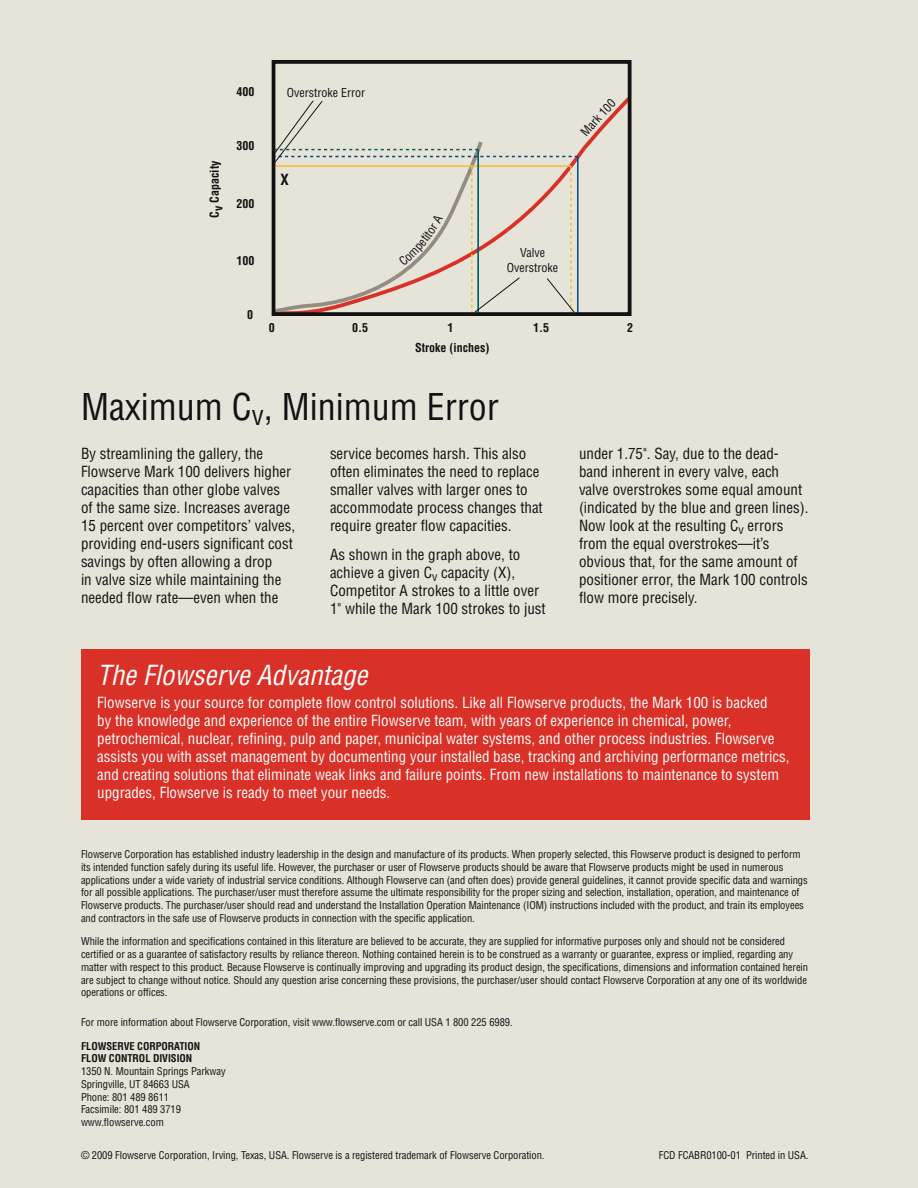
<style>
.page{position:relative;width:918px;height:1188px;background:#fff}
.page>*{position:absolute;margin:0;border:0;box-sizing:border-box;transform-origin:0 0}
.t1{font:condensed 36px "Helvetica LT Std";color:#121212}
.t2{font:italic condensed 27px "Helvetica LT Std";color:#fff}
.t3{font:condensed 15px/18px "Helvetica LT Std";color:#121212}
.t4{font:condensed 15px/18px "Helvetica LT Std";color:#fff}
.t5{font:700 condensed 15px "Helvetica LT Std";color:#121212}
.t6{font:700 condensed 12px "Helvetica LT Std";color:#121212}
.t7{font:condensed 12px/14.4px "Helvetica LT Std";color:#121212;text-align:center}
.t8{font:condensed 10.5px/12.8px "Helvetica LT Std";letter-spacing:-.005em;color:#121212}
.t9{font:700 condensed 10.5px/12.8px "Helvetica LT Std";letter-spacing:-.005em;color:#121212}
</style>
<div class="page">
<div style="left:0;top:0;width:917px;height:1188px;background:#e6e3d9"></div>
<div style="left:272px;top:60px;width:360px;height:256px;border:4px solid #121212"></div>
<div style="left:81px;top:650px;width:729px;height:170px;background:#d93027"></div>
<svg style="left:271px;top:93px;width:361px;height:223px"></svg>
<p class="t6" style="left:237px;top:84px;width:19px">400</p>
<p class="t6" style="left:207px;top:218px;width:58px;rotate:-90deg">Cv Capacity</p>
<p class="t6" style="left:237px;top:139px;width:19px">300</p>
<p class="t6" style="left:237px;top:196px;width:19px">200</p>
<p class="t6" style="left:237px;top:253px;width:19px">100</p>
<p class="t7" style="left:287px;top:85px;width:80px">Overstroke Error</p>
<h3 class="t5" style="left:280px;top:170px;width:10px">X</h3>
<p class="t6" style="left:247px;top:307px;width:7px">0</p>
<p class="t6" style="left:269px;top:320px;width:7px">0</p>
<p class="t6" style="left:352px;top:320px;width:17px">0.5</p>
<p class="t7" style="left:507px;top:246px;width:53px">Valve<br>Overstroke</p>
<p class="t6" style="left:447px;top:320px;width:7px">1</p>
<p class="t6" style="left:533px;top:320px;width:17px">1.5</p>
<p class="t6" style="left:627px;top:320px;width:7px">2</p>
<p class="t6" style="left:415px;top:340px;width:76px">Stroke (inches)</p>
<h1 class="t1" style="left:81px;top:385px;width:419px">Maximum C<sub>v</sub>, Minimum Error</h1>
<p class="t3" style="left:81px;top:445px;width:216px">By streamlining the gallery, the Flowserve Mark 100 delivers higher capacities than other globe valves of the same size. Increases average 15 percent over competitors’ valves, providing end-users significant cost savings by often allowing a drop<br>in valve size while maintaining the needed flow rate—even when the</p>
<h3 class="t3" style="left:330px;top:445px;width:214px">service becomes harsh. This also often eliminates the need to replace smaller valves with larger ones to accommodate process changes that require greater flow capacities.</h3>
<h3 class="t3" style="left:330px;top:545px;width:217px">As shown in the graph above, to achieve a given C<sub>v</sub> capacity (X), Competitor A strokes to a little over 1" while the Mark 100 strokes to just</h3>
<p class="t3" style="left:579px;top:445px;width:231px">under 1.75". Say, due to the dead&shy;band inherent in every valve, each valve overstrokes some equal amount (indicated by the blue and green lines).<br>Now look at the resulting C<sub>v</sub> errors from the equal overstrokes—it’s obvious that, for the same amount of positioner error, the Mark 100 controls flow more precisely.</p>
<h2 class="t2" style="left:97px;top:658px;width:272px">The Flowserve Advantage</h2>
<p class="t4" style="left:97px;top:694px;width:694px">Flowserve is your source for complete flow control solutions. Like all Flowserve products, the Mark 100 is backed<br>by the knowledge and experience of the entire Flowserve team, with years of experience in chemical, power, petrochemical, nuclear, refining, pulp and paper, municipal water systems, and other process industries. Flowserve assists you with asset management by documenting your installed base, tracking and archiving performance metrics, and creating solutions that eliminate weak links and failure points. From new installations to maintenance to system upgrades, Flowserve is ready to meet your needs.</p>
<p class="t8" style="left:81px;top:848px;width:728px">Flowserve Corporation has established industry leadership in the design and manufacture of its products. When properly selected, this Flowserve product is designed to perform its intended function safely during its useful life. However, the purchaser or user of Flowserve products should be aware that Flowserve products might be used in numerous applications under a wide variety of industrial service conditions. Although Flowserve can (and often does) provide general guidelines, it cannot provide specific data and warnings for all possible applications. The purchaser/user must therefore assume the ultimate responsibility for the proper sizing and selection, installation, operation, and maintenance of Flowserve products. The purchaser/user should read and understand the Installation Operation Maintenance (IOM) instructions included with the product, and train its employees and contractors in the safe use of Flowserve products in connection with the specific application.</p>
<p class="t8" style="left:81px;top:935px;width:729px">While the information and specifications contained in this literature are believed to be accurate, they are supplied for informative purposes only and should not be considered certified or as a guarantee of satisfactory results by reliance thereon. Nothing contained herein is to be construed as a warranty or guarantee, express or implied, regarding any matter with respect to this product. Because Flowserve is continually improving and upgrading its product design, the specifications, dimensions and information contained herein are subject to change without notice. Should any question arise concerning these provisions, the purchaser/user should contact Flowserve Corporation at any one of its worldwide operations or offices.</p>
<p class="t8" style="left:81px;top:1016px;width:433px">For more information about Flowserve Corporation, visit www.flowserve.com or call USA 1 800 225 6989.</p>
<p class="t9" style="left:81px;top:1039px;width:121px">FLOWSERVE CORPORATION<br>FLOW CONTROL DIVISION</p>
<p class="t8" style="left:81px;top:1065px;width:146px">1350 N. Mountain Springs Parkway<br>Springville, UT 84663 USA<br>Phone: 801 489 8611<br>Facsimile: 801 489 3719 www.flowserve.com</p>
<p class="t8" style="left:81px;top:1148px;width:465px">© 2009 Flowserve Corporation, Irving, Texas, USA. Flowserve is a registered trademark of Flowserve Corporation.</p>
<p class="t8" style="left:659px;top:1148px;width:151px">FCD FCABR0100-01 Printed in USA.</p>
</div>
